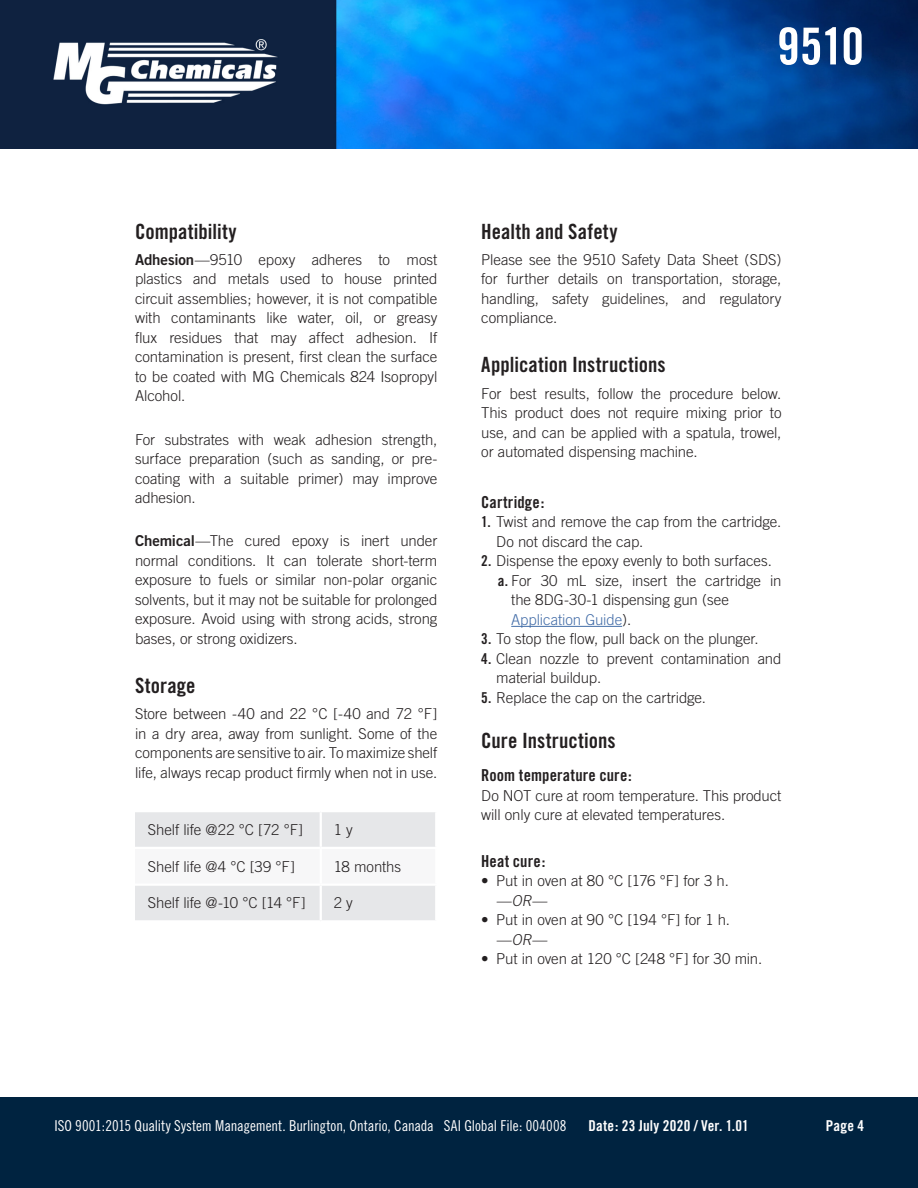
<style>
.page{position:relative;width:918px;height:1188px;background:#fff}
.page>*{position:absolute;margin:0;border:0;box-sizing:border-box;transform-origin:0 0}
.t1{font:51px "Trade Gothic Bold Cond Twenty";color:#fff}
.Subhead_Style{font:21px "Trade Gothic Bold Cond Twenty";letter-spacing:.005em;color:#231f20}
.t2{font:16.5px "Trade Gothic Bold Cond Twenty";letter-spacing:.005em;color:#231f20}
.Paragraph_Text_Style{font:300 15px/19.5px "Trade Gothic";letter-spacing:-.005em;color:#231f20;text-align:justify}
.t3{font:15px "Trade Gothic Cond Eighteen";letter-spacing:-.005em;color:#fff}
.t4{font:15px "Trade Gothic Bold Cond Twenty";letter-spacing:.02em;color:#fff}
.t5{font:300 15px "Trade Gothic";letter-spacing:-.005em;color:#436da8}
.t6{font:italic 300 15px "Trade Gothic";color:#231f20}
.s1{font-family:"Trade Gothic Bold Two";font-weight:400}
.s2{font-family:"Trade Gothic Bold Cond Twenty";font-weight:400}
.s3{color:#231f20}
</style>
<div class="page">
<img style="left:0;top:0;width:918px;height:149px">
<div style="left:0;top:1097px;width:918px;height:91px;background:#002340"></div>
<svg style="left:135px;top:812px;width:300px;height:108px"></svg>
<hr style="left:135px;top:847px;width:186px;height:2px;background:#fff">
<hr style="left:321px;top:847px;width:116px;height:2px;background:#fff">
<hr style="left:135px;top:884px;width:186px;height:2px;background:#fff">
<hr style="left:321px;top:884px;width:116px;height:2px;background:#fff">
<hr style="left:320px;top:812px;width:2px;height:35px;background:#fff">
<hr style="left:320px;top:849px;width:2px;height:35px;background:#fff">
<hr style="left:320px;top:886px;width:2px;height:34px;background:#fff">
<hr style="left:511px;top:626px;width:111px;height:1px;background:#436da8">
<h1 class="t1" style="left:777px;top:15px;width:88px">9510</h1>
<p class="Subhead_Style" style="left:135px;top:218px;width:103px">Compatibility</p>
<p class="Paragraph_Text_Style" style="left:135px;top:250px;width:304px"><span class="s1">Adhesion</span>—9510 epoxy adheres to most plastics and metals used to house printed circuit assemblies; however, it is not compatible with contaminants like water, oil, or greasy flux residues that may affect adhesion. If contamination is present, first clean the surface to be coated with MG Chemicals 824 Isopropyl Alcohol.</p>
<p class="Paragraph_Text_Style" style="left:135px;top:429px;width:304px">For substrates with weak adhesion strength, surface preparation (such as sanding, or pre&shy;coating with a suitable primer) may improve adhesion.</p>
<p class="Paragraph_Text_Style" style="left:135px;top:531px;width:304px"><span class="s1">Chemical</span>—The cured epoxy is inert under normal conditions. It can tolerate short-term exposure to fuels or similar non-polar organic solvents, but it may not be suitable for prolonged exposure. Avoid using with strong acids, strong bases, or strong oxidizers.</p>
<p class="Subhead_Style" style="left:135px;top:673px;width:62px">Storage</p>
<p class="Paragraph_Text_Style" style="left:135px;top:704px;width:304px">Store between -40 and 22 °C [-40 and 72 °F] in a dry area, away from sunlight. Some of the components are sensitive to air. To maximize shelf life, always recap product firmly when not in use.</p>
<p class="Paragraph_Text_Style" style="left:148px;top:820px;width:157px">Shelf life @22 °C [72 °F]</p>
<p class="Paragraph_Text_Style" style="left:334px;top:820px;width:21px">1 y</p>
<p class="Paragraph_Text_Style" style="left:148px;top:856px;width:149px">Shelf life @4 °C [39 °F]</p>
<p class="Paragraph_Text_Style" style="left:334px;top:856px;width:69px">18 months</p>
<p class="Paragraph_Text_Style" style="left:148px;top:893px;width:159px">Shelf life @-10 °C [14 °F]</p>
<p class="Paragraph_Text_Style" style="left:334px;top:893px;width:21px">2 y</p>
<p class="Subhead_Style" style="left:481px;top:218px;width:138px">Health and Safety</p>
<p class="Paragraph_Text_Style" style="left:481px;top:250px;width:302px">Please see the 9510 Safety Data Sheet (SDS) for further details on transportation, storage, handling, safety guidelines, and regulatory compliance.</p>
<p class="Subhead_Style" style="left:481px;top:352px;width:186px">Application Instructions</p>
<p class="Paragraph_Text_Style" style="left:481px;top:383px;width:302px">For best results, follow the procedure below.<br>This product does not require mixing prior to use, and can be applied with a spatula, trowel, or automated dispensing machine.</p>
<p class="t2" style="left:481px;top:492px;width:65px">Cartridge:</p>
<p class="Paragraph_Text_Style" style="left:496px;top:512px;width:287px;text-indent:-15px"><span class="s2">1.</span> Twist and remove the cap from the cartridge.<br>Do not discard the cap.</p>
<p class="Paragraph_Text_Style" style="left:481px;top:551px;width:292px"><span class="s2">2.</span> Dispense the epoxy evenly to both surfaces.</p>
<p class="Paragraph_Text_Style" style="left:511px;top:571px;width:272px;text-indent:-13px"><span class="s2">a.</span> For 30 mL size, insert the cartridge in the 8DG-30-1 dispensing gun (see</p>
<p class="t5" style="left:511px;top:611px;width:122px">Application Guide<span class="s3">).</span></p>
<p class="Paragraph_Text_Style" style="left:481px;top:629px;width:279px"><span class="s2">3.</span> To stop the flow, pull back on the plunger.</p>
<p class="Paragraph_Text_Style" style="left:496px;top:649px;width:287px;text-indent:-15px"><span class="s2">4.</span> Clean nozzle to prevent contamination and material buildup.</p>
<p class="Paragraph_Text_Style" style="left:481px;top:688px;width:226px"><span class="s2">5.</span> Replace the cap on the cartridge.</p>
<p class="Subhead_Style" style="left:481px;top:727px;width:136px">Cure Instructions</p>
<p class="t2" style="left:481px;top:765px;width:152px">Room temperature cure:</p>
<p class="Paragraph_Text_Style" style="left:481px;top:786px;width:302px">Do NOT cure at room temperature. This product will only cure at elevated temperatures.</p>
<p class="t2" style="left:481px;top:851px;width:66px">Heat cure:</p>
<p class="Paragraph_Text_Style" style="left:481px;top:871px;width:249px">• Put in oven at 80 °C [176 °F] for 3 h.</p>
<p class="t6" style="left:496px;top:892px;width:55px">—OR—</p>
<p class="Paragraph_Text_Style" style="left:481px;top:910px;width:250px">• Put in oven at 90 °C [194 °F] for 1 h.</p>
<p class="t6" style="left:496px;top:931px;width:55px">—OR—</p>
<p class="Paragraph_Text_Style" style="left:481px;top:949px;width:282px">• Put in oven at 120 °C [248 °F] for 30 min.</p>
<p class="t3" style="left:54px;top:1117px;width:514px">ISO 9001:2015 Quality System Management. Burlington, Ontario, Canada SAI Global File: 004008</p>
<p class="t4" style="left:588px;top:1117px;width:162px">Date: 23 July 2020 / Ver. 1.01</p>
<p class="t4" style="left:826px;top:1116px;width:40px">Page 4</p>
</div>
